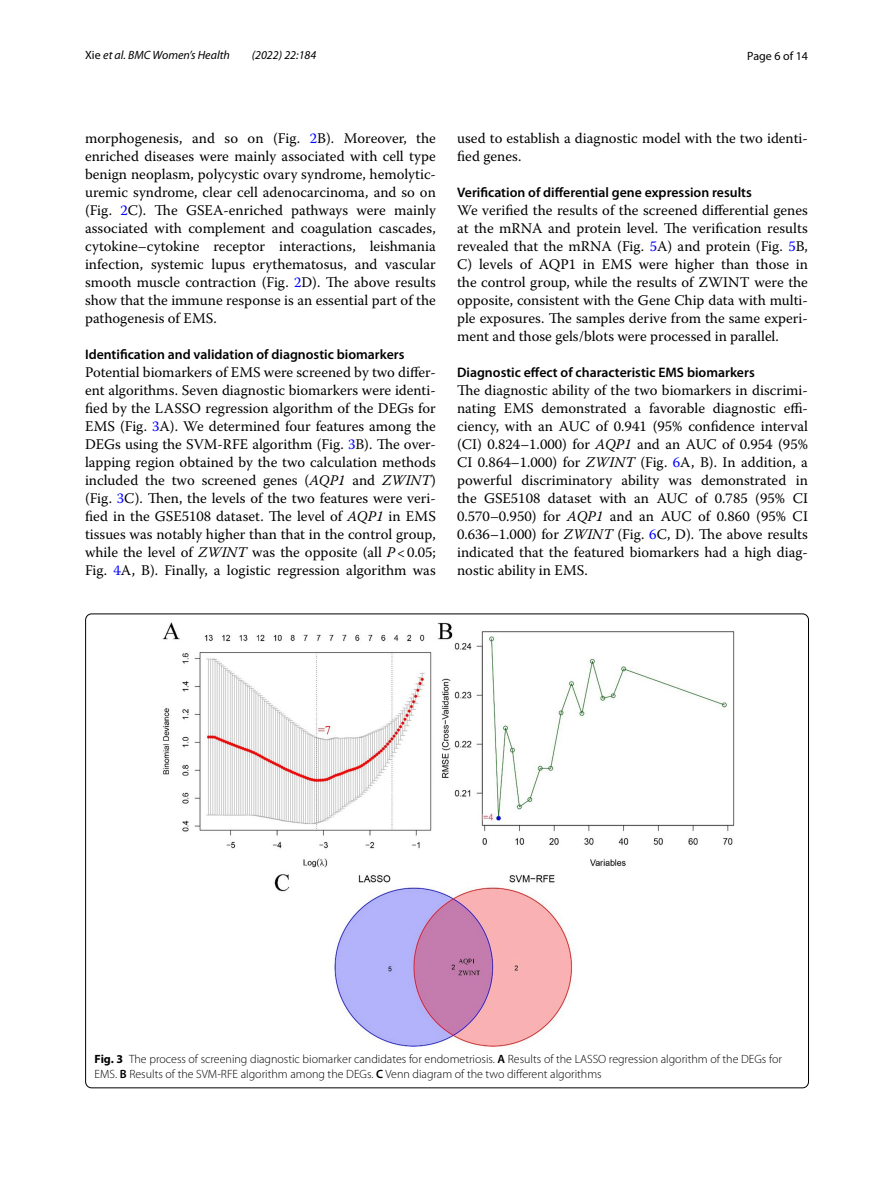
<style>
.page{position:relative;width:893px;height:1187px;background:#fff}
.page>*{position:absolute;margin:0;border:0;box-sizing:border-box;transform-origin:0 0}
.t1{font:14.7px/18px "Warnock Pro";color:#000;text-align:justify}
.t2{font:600 13.8px "Myriad Pro";color:#000}
.t3{font:300 12px/15px "Myriad Pro";color:#000}
.t4{font:italic 12px "Myriad Pro";color:#000}
.t5{font:12px "Myriad Pro";color:#000}
.s1{font-style:normal}
.s2{color:#00f}
.s3{font-style:italic}
.s4{font-weight:700}
.s5{font-weight:600}
</style>
<div class="page">
<img style="left:162px;top:623px;width:572px;height:424px">
<p class="t4" style="left:85px;top:48px;width:146px"><span class="s1">Xie</span> et al. BMC Women’s Health</p>
<p class="t4" style="left:252px;top:48px;width:66px">(2022) 22:184</p>
<p class="t5" style="left:747px;top:48px;width:62px">Page 6 of 14</p>
<p class="t1" style="left:85px;top:128px;width:352px">morphogenesis, and so on (Fig. <span class="s2">2</span>B). Moreover, the enriched diseases were mainly associated with cell type benign neoplasm, polycystic ovary syndrome, hemolytic&shy;uremic syndrome, clear cell adenocarcinoma, and so on (Fig. <span class="s2">2</span>C). The GSEA-enriched pathways were mainly associated with complement and coagulation cascades, cytokine–cytokine receptor interactions, leishmania infection, systemic lupus erythematosus, and vascular smooth muscle contraction (Fig. <span class="s2">2</span>D). The above results show that the immune response is an essential part of the pathogenesis of EMS.</p>
<p class="t2" style="left:85px;top:345px;width:321px">Identification and validation of diagnostic biomarkers</p>
<p class="t1" style="left:85px;top:362px;width:352px">Potential biomarkers of EMS were screened by two differ&shy;ent algorithms. Seven diagnostic biomarkers were identi&shy;fied by the LASSO regression algorithm of the DEGs for EMS (Fig. <span class="s2">3</span>A). We determined four features among the DEGs using the SVM-RFE algorithm (Fig. <span class="s2">3</span>B). The over&shy;lapping region obtained by the two calculation methods included the two screened genes (<span class="s3">AQP1</span> and <span class="s3">ZWINT</span>) (Fig. <span class="s2">3</span>C). Then, the levels of the two features were veri&shy;fied in the GSE5108 dataset. The level of <span class="s3">AQP1</span> in EMS tissues was notably higher than that in the control group, while the level of <span class="s3">ZWINT</span> was the opposite (all <span class="s3">P</span>&lt;0.05; Fig. <span class="s2">4</span>A, B). Finally, a logistic regression algorithm was</p>
<p class="t1" style="left:457px;top:128px;width:352px">used to establish a diagnostic model with the two identi&shy;fied genes.</p>
<p class="t2" style="left:457px;top:183px;width:296px">Verification of differential gene expression results</p>
<p class="t1" style="left:457px;top:200px;width:352px">We verified the results of the screened differential genes at the mRNA and protein level. The verification results revealed that the mRNA (Fig. <span class="s2">5</span>A) and protein (Fig. <span class="s2">5</span>B, C) levels of AQP1 in EMS were higher than those in the control group, while the results of ZWINT were the opposite, consistent with the Gene Chip data with multi&shy;ple exposures. The samples derive from the same experi&shy;ment and those gels/blots were processed in parallel.</p>
<p class="t2" style="left:457px;top:363px;width:299px">Diagnostic effect of characteristic EMS biomarkers</p>
<p class="t1" style="left:457px;top:380px;width:352px">The diagnostic ability of the two biomarkers in discrimi&shy;nating EMS demonstrated a favorable diagnostic effi&shy;ciency, with an AUC of 0.941 (95% confidence interval (CI) 0.824–1.000) for <span class="s3">AQP1</span> and an AUC of 0.954 (95% CI 0.864–1.000) for <span class="s3">ZWINT</span> (Fig. <span class="s2">6</span>A, B). In addition, a powerful discriminatory ability was demonstrated in the GSE5108 dataset with an AUC of 0.785 (95% CI 0.570–0.950) for <span class="s3">AQP1</span> and an AUC of 0.860 (95% CI 0.636–1.000) for <span class="s3">ZWINT</span> (Fig. <span class="s2">6</span>C, D). The above results indicated that the featured biomarkers had a high diag&shy;nostic ability in EMS.</p>
<p class="t3" style="left:95px;top:1051px;width:689px"><span class="s4">Fig. 3</span> The process of screening diagnostic biomarker candidates for endometriosis. <span class="s5">A</span> Results of the LASSO regression algorithm of the DEGs for<br>EMS. <span class="s5">B</span> Results of the SVM-RFE algorithm among the DEGs. <span class="s5">C</span> Venn diagram of the two different algorithms</p>
</div>
